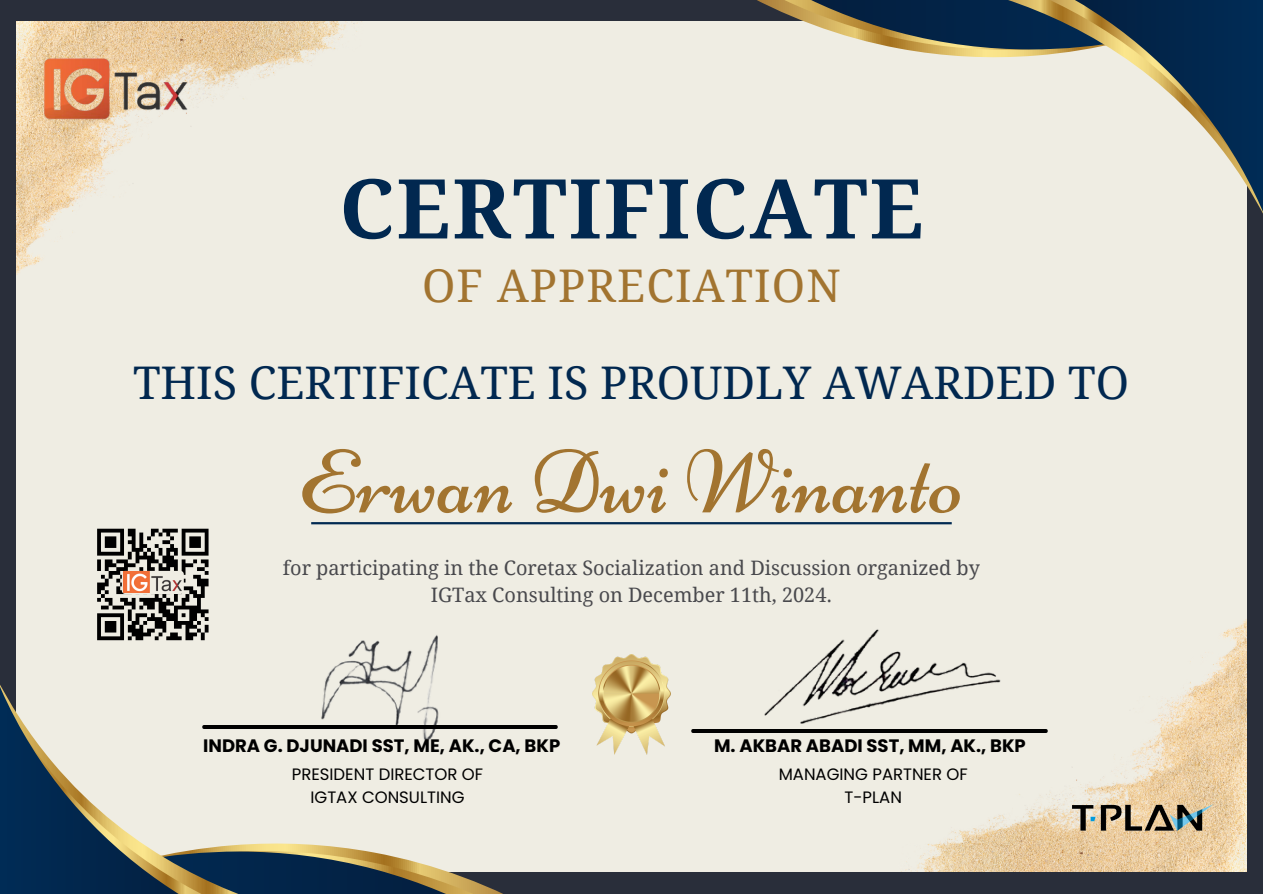
<style>
.page{position:relative;width:1263px;height:894px;background:#fff}
.page>*{position:absolute;margin:0;border:0;box-sizing:border-box;transform-origin:0 0}
.t1{font:90px "Niconne";color:#a27430}
.t2{font:700 82.5px "Droid Serif";letter-spacing:.025em;color:#012850}
.t3{font:45px "Droid Serif";color:#012850}
.t4{font:45px "Droid Serif";letter-spacing:.025em;color:#a27430}
.t5{font:19.95px/27px "Droid Serif";color:#49494d;text-align:center}
.t6{font:700 18px "Poppins";color:#000}
.t7{font:16.5px "Poppins";color:#000}
</style>
<div class="page">
<div style="left:0;top:0;width:1263px;height:893px;background:#292e3a"></div>
<div style="left:17px;top:22px;width:1229px;height:849px;background:#efede3"></div>
<svg style="left:312px;top:844px;width:235px;height:49px"></svg>
<svg style="left:252px;top:728px;width:60px;height:165px"></svg>
<svg style="left:219px;top:728px;width:33px;height:165px"></svg>
<svg style="left:0;top:647px;width:219px;height:246px"></svg>
<svg style="left:731px;top:0;width:228px;height:56px"></svg>
<svg style="left:959px;top:0;width:58px;height:58px;background:#2e4655"></svg>
<svg style="left:1017px;top:0;width:32px;height:57px;background:#435457"></svg>
<svg style="left:1049px;top:0;width:214px;height:247px"></svg>
<img style="left:592px;top:654px;width:79px;height:100px">
<hr style="left:311px;top:522px;width:641px;height:2px;background:#012a52">
<img style="left:17px;top:22px;width:341px;height:253px">
<img style="left:905px;top:619px;width:341px;height:252px">
<img style="left:38px;top:51px;width:164px;height:77px">
<img style="left:1072px;top:804px;width:141px;height:25px">
<img style="left:301px;top:635px;width:173px;height:132px">
<img style="left:760px;top:620px;width:252px;height:143px">
<img style="left:202px;top:725px;width:356px;height:3px">
<img style="left:692px;top:729px;width:355px;height:3px">
<svg style="left:97px;top:528px;width:112px;height:113px"></svg>
<svg style="left:122px;top:570px;width:62px;height:24px"></svg>
<img style="left:124px;top:571px;width:57px;height:21px">
<p class="t2" style="left:339px;top:162px;width:585px">CERTIFICATE</p>
<p class="t4" style="left:422px;top:260px;width:420px">OF APPRECIATION</p>
<h1 class="t3" style="left:133px;top:357px;width:997px">THIS CERTIFICATE IS PROUDLY AWARDED TO</h1>
<h3 class="t1" style="left:297px;top:429px;width:667px">Erwan Dwi Winanto</h3>
<p class="t5" style="left:283px;top:554px;width:699px">for participating in the Coretax Socialization and Discussion organized by<br>IGTax Consulting on December 11th, 2024.</p>
<h3 class="t6" style="left:203px;top:733px;width:359px">INDRA G. DJUNADI SST, ME, AK., CA, BKP</h3>
<h2 class="t7" style="left:292px;top:762px;width:193px">PRESIDENT DIRECTOR OF</h2>
<p class="t7" style="left:310px;top:785px;width:156px">IGTAX CONSULTING</p>
<p class="t6" style="left:714px;top:733px;width:313px">M. AKBAR ABADI SST, MM, AK., BKP</p>
<p class="t7" style="left:779px;top:762px;width:191px">MANAGING PARTNER OF</p>
<h5 class="t7" style="left:845px;top:785px;width:59px">T-PLAN</h5>
</div>
